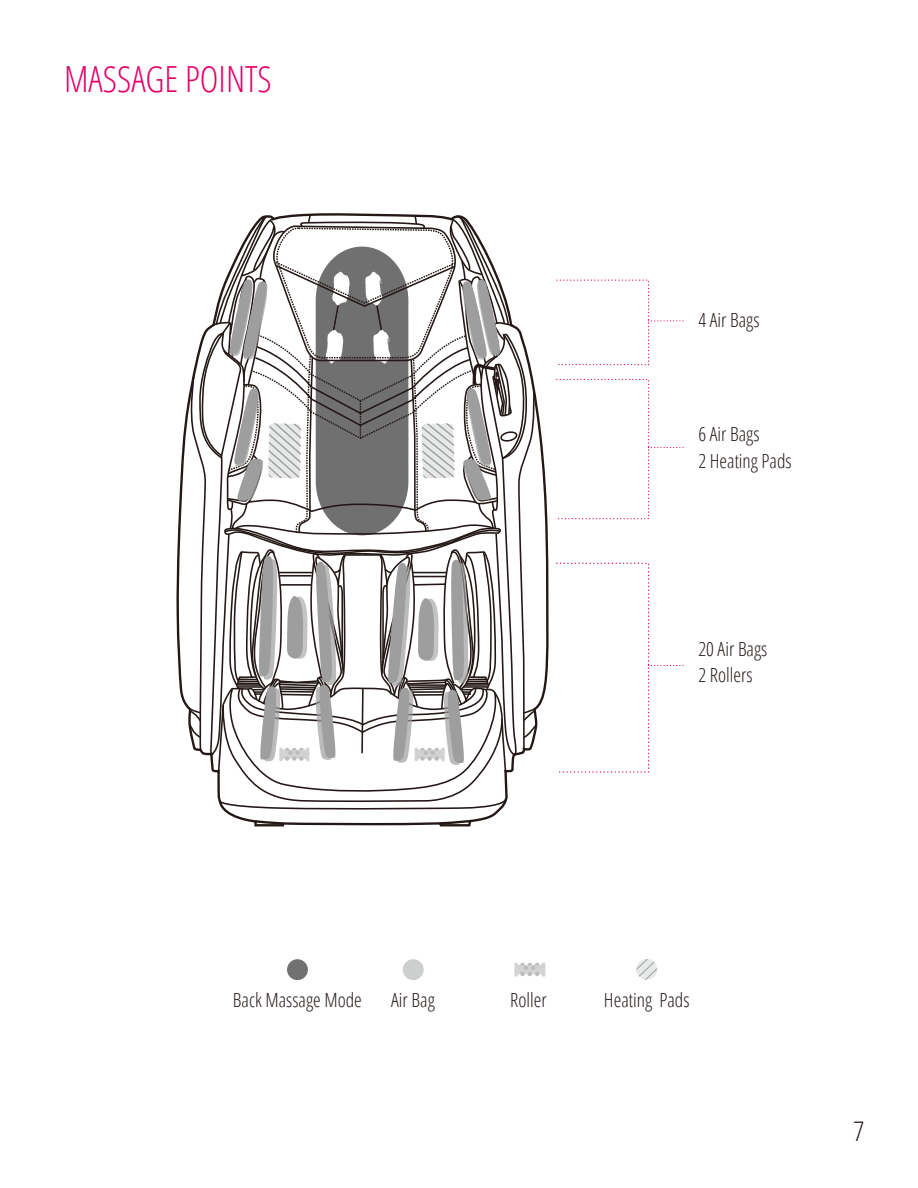
<style>
.page{position:relative;width:918px;height:1188px;background:#fff}
.page>*{position:absolute;margin:0;border:0;box-sizing:border-box;transform-origin:0 0}
.t1{font:300 condensed 36px "Open Sans";color:#e50065}
.t2{font:300 condensed 27px "Open Sans";color:#221815}
.t3{font:300 condensed 19.5px/26.4px "Open Sans";color:#221815}
</style>
<div class="page">
<svg style="left:556px;top:562px;width:128px;height:211px"></svg>
<svg style="left:651px;top:320px;width:33px;height:1px"></svg>
<svg style="left:651px;top:447px;width:33px;height:1px"></svg>
<div style="left:287px;top:959px;width:21px;height:21px;background:#727171;border-radius:50%"></div>
<div style="left:403px;top:959px;width:21px;height:21px;background:#cdcece;border-radius:50%"></div>
<svg style="left:514px;top:963px;width:4px;height:14px"></svg>
<hr style="left:542px;top:963px;width:3px;height:14px;background:#d3d3d4;border-radius:2px">
<svg style="left:516px;top:963px;width:26px;height:13px"></svg>
<svg style="left:636px;top:959px;width:21px;height:21px"></svg>
<svg style="left:176px;top:400px;width:373px;height:427px"></svg>
<svg style="left:253px;top:819px;width:32px;height:7px"></svg>
<svg style="left:438px;top:818px;width:35px;height:8px"></svg>
<svg style="left:188px;top:213px;width:350px;height:598px"></svg>
<h1 class="t1" style="left:64px;top:54px;width:209px">MASSAGE POINTS</h1>
<p class="t3" style="left:698px;top:306px;width:63px">4 Air Bags</p>
<p class="t3" style="left:698px;top:420px;width:95px">6 Air Bags<br>2 Heating Pads</p>
<p class="t3" style="left:698px;top:635px;width:70px">20 Air Bags<br>2 Rollers</p>
<p class="t3" style="left:233px;top:986px;width:130px">Back Massage Mode</p>
<p class="t3" style="left:391px;top:986px;width:45px">Air Bag</p>
<p class="t3" style="left:510px;top:986px;width:38px">Roller</p>
<p class="t3" style="left:604px;top:986px;width:87px">Heating Pads</p>
<h2 class="t2" style="left:853px;top:1113px;width:12px">7</h2>
</div>
